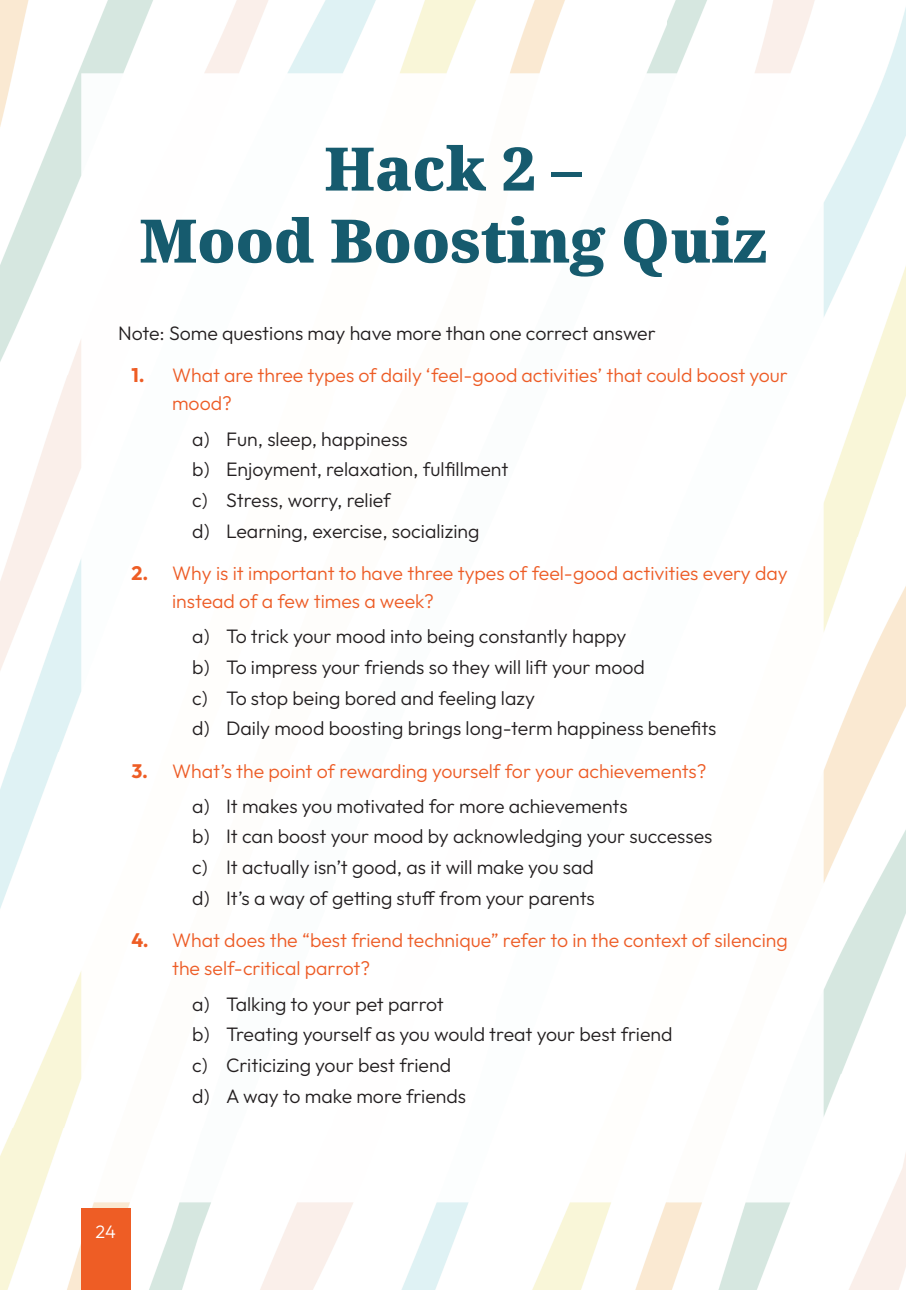
<style>
.page{position:relative;width:906px;height:1290px;background:#fff}
.page>*{position:absolute;margin:0;border:0;box-sizing:border-box;transform-origin:0 0}
.t1{font:900 60px/72px "Noto Serif";color:#165b6e;text-align:center}
.t2{font:300 19.5px/30.6px "Outfit";color:#231f20}
.t3{font:300 19.5px/28.5px "Outfit";color:#ed5c26}
.t4{font:300 18px "Outfit";color:#fff}
.s1{font-weight:700;color:#ee5d25}
.s2{color:#231f20}
</style>
<div class="page">
<img style="left:0;top:0;width:906px;height:1290px">
<div style="left:81px;top:1209px;width:50px;height:81px;background:#ee5d25"></div>
<h1 class="t1" style="left:139px;top:134px;width:628px">Hack 2 –<br>Mood Boosting Quiz</h1>
<p class="t2" style="left:118px;top:317px;width:539px">Note: Some questions may have more than one correct answer</p>
<p class="t3" style="left:172px;top:361px;width:617px;text-indent:-41px"><span class="s1">1.</span> What are three types of daily ‘feel-good activities’ that could boost your mood?</p>
<p class="t2" style="left:192px;top:423px;width:317px">a) Fun, sleep, happiness<br>b) Enjoyment, relaxation, fulfillment c) Stress, worry, relief<br>d) Learning, exercise, socializing</p>
<p class="t3" style="left:172px;top:558px;width:617px;text-indent:-41px"><span class="s1">2.</span> Why is it important to have three types of feel-good activities every day instead of a few times a week?</p>
<p class="t2" style="left:192px;top:621px;width:525px">a) To trick your mood into being constantly happy<br>b) To impress your friends so they will lift your mood<br>c) To stop being bored and feeling lazy<br>d) Daily mood boosting brings long-term happiness benefits</p>
<p class="t3" style="left:192px;top:753px;width:516px;line-height:35.2px;text-indent:-61px"><span class="s1">3.</span> What’s the point of rewarding yourself for your achievements? <span class="s2">a) It makes you motivated for more achievements</span></p>
<p class="t2" style="left:192px;top:821px;width:521px">b) It can boost your mood by acknowledging your successes c) It actually isn’t good, as it will make you sad<br>d) It’s a way of getting stuff from your parents</p>
<p class="t3" style="left:172px;top:925px;width:617px;text-indent:-41px"><span class="s1">4.</span> What does the “best friend technique” refer to in the context of silencing the self-critical parrot?</p>
<p class="t2" style="left:192px;top:988px;width:482px">a) Talking to your pet parrot<br>b) Treating yourself as you would treat your best friend c) Criticizing your best friend<br>d) A way to make more friends</p>
<p class="t4" style="left:95px;top:1221px;width:22px">24</p>
</div>
